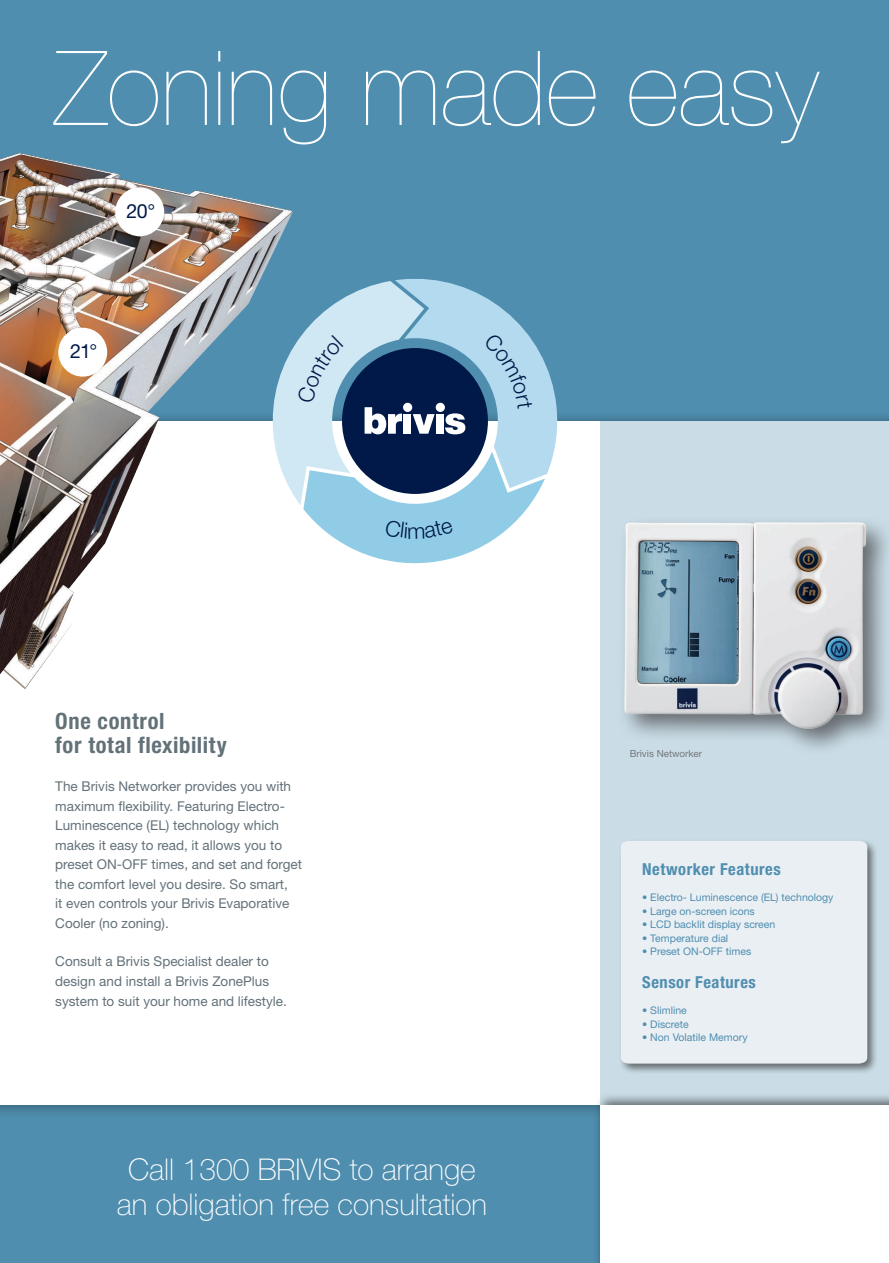
<style>
.page{position:relative;width:889px;height:1263px;background:#fff}
.page>*{position:absolute;margin:0;border:0;box-sizing:border-box;transform-origin:0 0}
.t1{font:200 103.5px "Helvetica Neue LT Std";color:#fff}
.Pull_out{font:100 30px/34.5px "Helvetica Neue";color:#fff;text-align:center}
.Copy_Heading{font:700 condensed 22.5px/24px "Helvetica Neue";letter-spacing:.03em;color:#637179}
.t2{font:19.5px "Helvetica Neue";color:#001948}
.Heading{font:700 condensed 16.5px "Helvetica Neue";letter-spacing:.035em;color:#4f8eaf}
.Bodycopy_Reverse{font:13.5px/19.5px "Helvetica Neue";color:#637179}
.Bodycopy_Reverse-2{font:10.5px "Helvetica Neue";color:#4f8eaf}
.t3{font:9.75px "Helvetica Neue";color:#76787b}
</style>
<div class="page">
<div style="left:0;top:0;width:889px;height:424px;background:#4f8eaf"></div>
<img style="left:0;top:152px;width:293px;height:537px">
<div style="left:0;top:1103px;width:601px;height:160px;background:#4f8eaf"></div>
<div style="left:115px;top:187px;width:49px;height:49px;background:#fff;border-radius:50%"></div>
<div style="left:58px;top:328px;width:49px;height:49px;background:#fff;border-radius:50%"></div>
<div style="left:600px;top:421px;width:289px;height:842px;background:#cadde7"></div>
<div style="left:618px;top:838px;width:260px;height:237px;background:#231f20;opacity:.6"></div>
<div style="left:621px;top:841px;width:246px;height:222px;background:#eaeff4"></div>
<div style="left:595px;top:1092px;width:294px;height:171px;background:#231f20;opacity:.6"></div>
<div style="left:600px;top:1106px;width:289px;height:157px;background:#fff"></div>
<img style="left:623px;top:521px;width:265px;height:229px">
<svg style="left:266px;top:272px;width:293px;height:295px"></svg>
<p class="t1" style="left:55px;top:29px;width:764px">Zoning made easy</p>
<p class="t2" style="left:126px;top:199px;width:30px">20°</p>
<p class="t2" style="left:70px;top:340px;width:29px">21°</p>
<p class="Copy_Heading" style="left:55px;top:708px;width:173px">One control<br>for total flexibility</p>
<p class="Bodycopy_Reverse" style="left:55px;top:777px;width:248px">The Brivis Networker provides you with maximum flexibility. Featuring Electro-Luminescence (EL) technology which makes it easy to read, it allows you to preset ON-OFF times, and set and forget the comfort level you desire. So smart,<br>it even controls your Brivis Evaporative Cooler (no zoning).</p>
<p class="Bodycopy_Reverse" style="left:55px;top:952px;width:233px">Consult a Brivis Specialist dealer to design and install a Brivis ZonePlus system to suit your home and lifestyle.</p>
<p class="Pull_out" style="left:117px;top:1152px;width:372px">Call 1300 BRIVIS to arrange an obligation free consultation</p>
<p class="t3" style="left:630px;top:748px;width:74px">Brivis Networker</p>
<p class="Heading" style="left:642px;top:859px;width:140px">Networker Features</p>
<p class="Bodycopy_Reverse-2" style="left:642px;top:891px;width:193px">• Electro- Luminescence (EL) technology</p>
<p class="Bodycopy_Reverse-2" style="left:642px;top:905px;width:114px">• Large on-screen icons</p>
<p class="Bodycopy_Reverse-2" style="left:642px;top:918px;width:135px">• LCD backlit display screen</p>
<p class="Bodycopy_Reverse-2" style="left:642px;top:932px;width:88px">• Temperature dial</p>
<p class="Bodycopy_Reverse-2" style="left:642px;top:945px;width:111px">• Preset ON-OFF times</p>
<p class="Heading" style="left:642px;top:972px;width:115px">Sensor Features</p>
<p class="Bodycopy_Reverse-2" style="left:642px;top:1004px;width:46px">• Slimline</p>
<p class="Bodycopy_Reverse-2" style="left:642px;top:1017px;width:48px">• Discrete</p>
<p class="Bodycopy_Reverse-2" style="left:642px;top:1031px;width:107px">• Non Volatile Memory</p>
</div>
